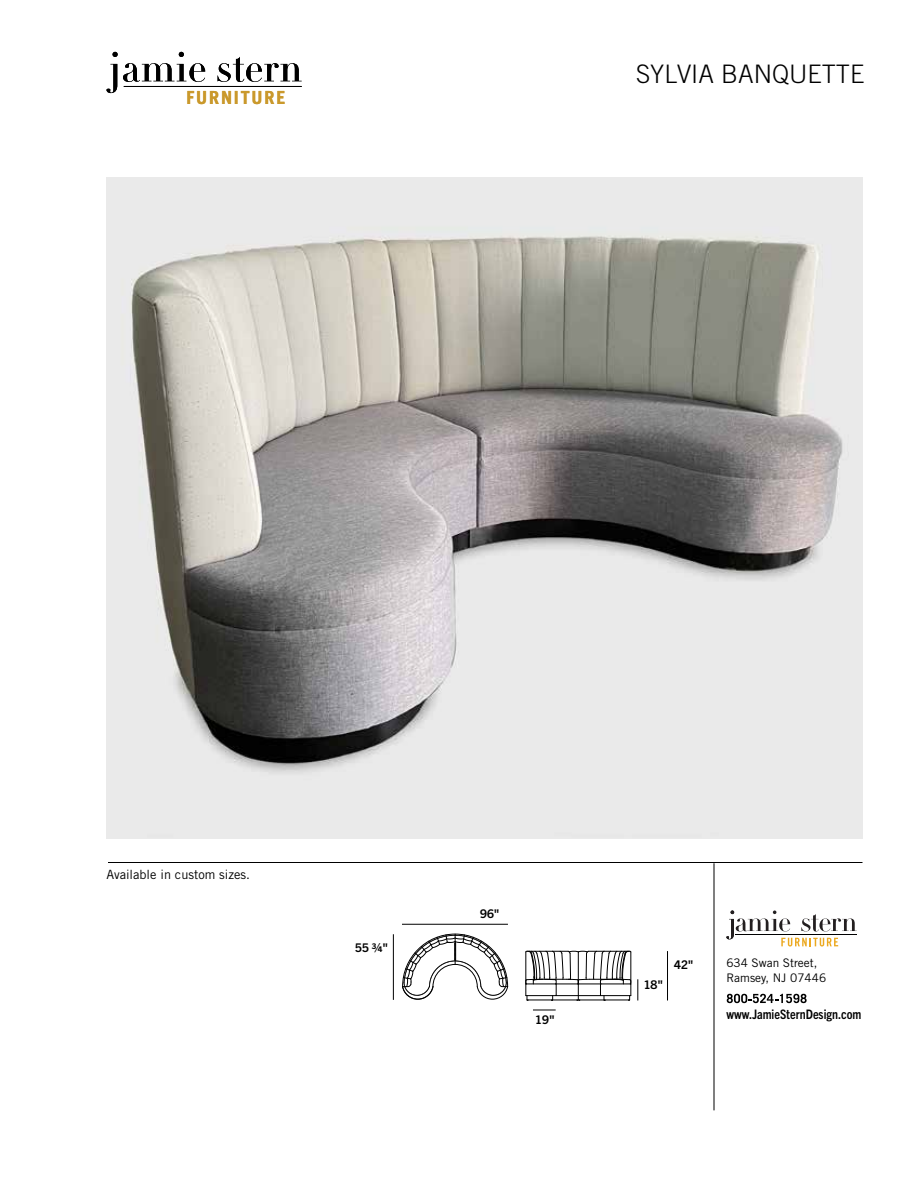
<style>
.page{position:relative;width:918px;height:1188px;background:#fff}
.page>*{position:absolute;margin:0;border:0;box-sizing:border-box;transform-origin:0 0}
.t1{font:300 25.5px "Trade Gothic";color:#000}
.t2{font:700 18.15px "Trade Gothic";letter-spacing:.1em;color:#ca992c}
.t3{font:700 condensed 13.2px "Trade Gothic Next LT Pro";color:#000}
.t4{font:12.75px "Trade Gothic";color:#000}
.t5{font:700 12px "Trade Gothic Next LT Pro";color:#000}
.t6{font:11.85px/14.2px "Trade Gothic";color:#000}
</style>
<div class="page">
<hr style="left:124px;top:86px;width:178px;height:1px;background:#000">
<svg style="left:107px;top:52px;width:98px;height:41px"></svg>
<svg style="left:218px;top:57px;width:84px;height:25px"></svg>
<svg style="left:727px;top:994px;width:80px;height:9px"></svg>
<svg style="left:726px;top:911px;width:131px;height:35px"></svg>
<hr style="left:108px;top:862px;width:754px;height:1px;background:#000">
<hr style="left:714px;top:863px;width:1px;height:247px;background:#000">
<img style="left:106px;top:177px;width:756px;height:661px">
<hr style="left:631px;top:952px;width:1px;height:44px;background:#000">
<svg style="left:525px;top:951px;width:106px;height:50px"></svg>
<svg style="left:402px;top:934px;width:107px;height:66px"></svg>
<hr style="left:393px;top:934px;width:1px;height:66px;background:#000">
<svg style="left:533px;top:1010px;width:23px;height:1px"></svg>
<hr style="left:402px;top:924px;width:106px;height:1px;background:#000">
<hr style="left:667px;top:951px;width:1px;height:49px;background:#000">
<svg style="left:637px;top:979px;width:1px;height:21px"></svg>
<h2 class="t2" style="left:186px;top:86px;width:100px">FURNITURE</h2>
<h1 class="t1" style="left:636px;top:58px;width:230px">SYLVIA BANQUETTE</h1>
<p class="t4" style="left:106px;top:867px;width:145px">Available in custom sizes.</p>
<p class="t5" style="left:355px;top:939px;width:35px">55 3/4"</p>
<p class="t5" style="left:480px;top:906px;width:21px">96"</p>
<p class="t5" style="left:535px;top:1012px;width:21px">19"</p>
<p class="t5" style="left:644px;top:976px;width:21px">18"</p>
<p class="t5" style="left:674px;top:956px;width:21px">42"</p>
<p class="t6" style="left:726px;top:956px;width:101px">634 Swan Street,<br>Ramsey, NJ 07446</p>
<p class="t3" style="left:726px;top:1005px;width:137px">www.JamieSternDesign.com</p>
</div>
